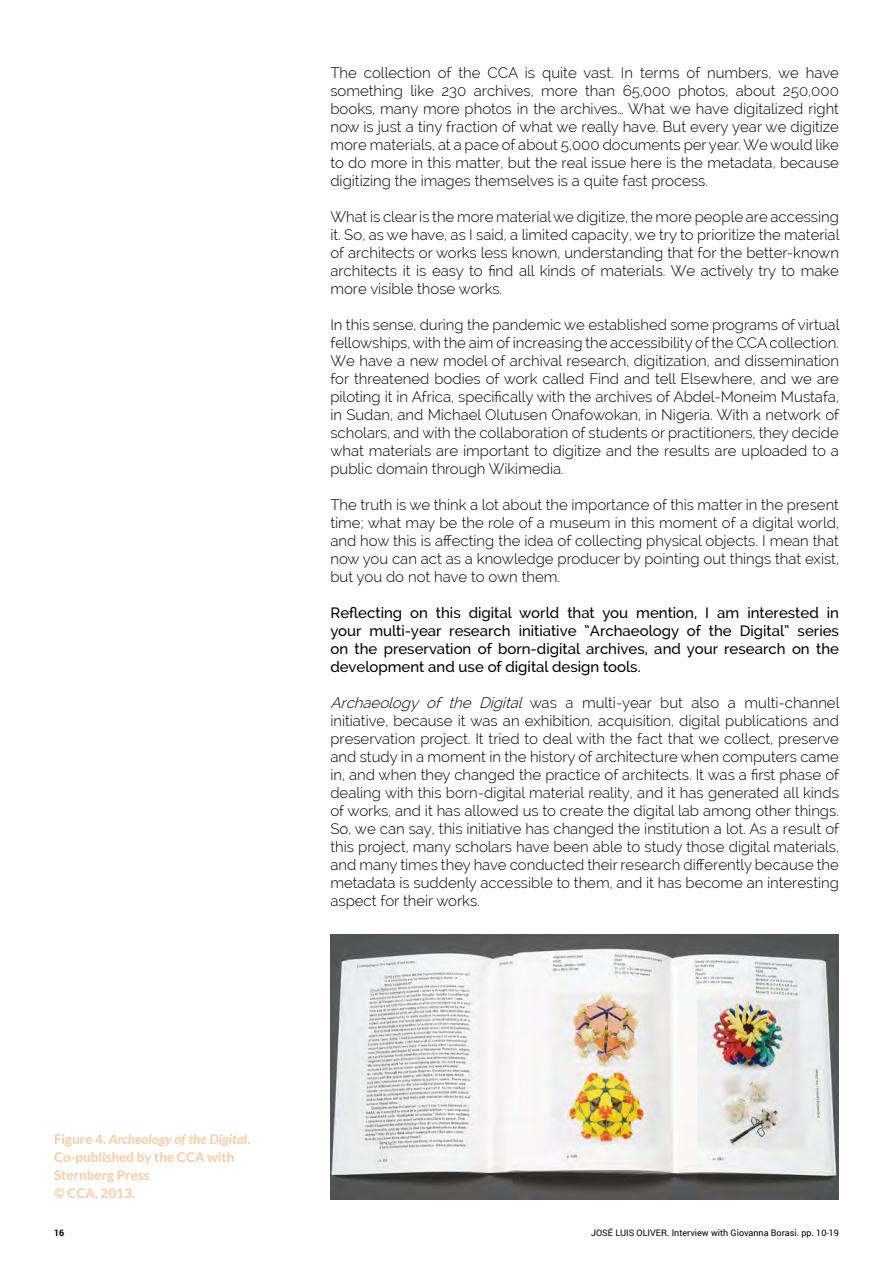
<style>
.page{position:relative;width:893px;height:1263px;background:#fff}
.page>*{position:absolute;margin:0;border:0;box-sizing:border-box;transform-origin:0 0}
.t1{font:300 15px/18px "Raleway";color:#000;text-align:justify}
.t2{font:500 15px/18px "Raleway";color:#000;text-align:justify}
.t3{font:700 13.5px/18px "Lato";color:#fbcba2}
.t4{font:italic 700 13.5px "Lato";color:#fbcba2}
.t5{font:9px "Roboto";color:#000}
.t6{font:700 9px "Roboto";color:#000}
.s1{font-style:italic}
.s2{font-style:normal}
</style>
<div class="page">
<img style="left:330px;top:935px;width:509px;height:264px">
<p class="t1" style="left:330px;top:64px;width:510px">The collection of the CCA is quite vast. In terms of numbers, we have something like 230 archives, more than 65,000 photos, about 250,000 books, many more photos in the archives… What we have digitalized right now is just a tiny fraction of what we really have. But every year we digitize more materials, at a pace of about 5,000 documents per year. We would like to do more in this matter, but the real issue here is the metadata, because digitizing the images themselves is a quite fast process.</p>
<p class="t1" style="left:330px;top:208px;width:510px">What is clear is the more material we digitize, the more people are accessing it. So, as we have, as I said, a limited capacity, we try to prioritize the material of architects or works less known, understanding that for the better-known architects it is easy to find all kinds of materials. We actively try to make more visible those works.</p>
<p class="t1" style="left:330px;top:316px;width:510px">In this sense, during the pandemic we established some programs of virtual fellowships, with the aim of increasing the accessibility of the CCA collection.<br>We have a new model of archival research, digitization, and dissemination for threatened bodies of work called Find and tell Elsewhere, and we are piloting it in Africa, specifically with the archives of Abdel-Moneim Mustafa, in Sudan, and Michael Olutusen Onafowokan, in Nigeria. With a network of scholars, and with the collaboration of students or practitioners, they decide what materials are important to digitize and the results are uploaded to a public domain through Wikimedia.</p>
<p class="t1" style="left:330px;top:496px;width:510px">The truth is we think a lot about the importance of this matter in the present time; what may be the role of a museum in this moment of a digital world, and how this is affecting the idea of collecting physical objects. I mean that now you can act as a knowledge producer by pointing out things that exist, but you do not have to own them.</p>
<p class="t2" style="left:330px;top:604px;width:510px">Reflecting on this digital world that you mention, I am interested in your multi-year research initiative “Archaeology of the Digital” series on the preservation of born-digital archives, and your research on the development and use of digital design tools.</p>
<p class="t1" style="left:330px;top:694px;width:510px"><span class="s1">Archaeology of the Digital</span> was a multi-year but also a multi-channel initiative, because it was an exhibition, acquisition, digital publications and preservation project. It tried to deal with the fact that we collect, preserve and study in a moment in the history of architecture when computers came in, and when they changed the practice of architects. It was a first phase of dealing with this born-digital material reality, and it has generated all kinds of works, and it has allowed us to create the digital lab among other things.<br>So, we can say, this initiative has changed the institution a lot. As a result of this project, many scholars have been able to study those digital materials, and many times they have conducted their research differently because the metadata is suddenly accessible to them, and it has become an interesting aspect for their works.</p>
<p class="t4" style="left:54px;top:1131px;width:198px"><span class="s2">Figure 4.</span> Archeology of the Digital<span class="s2">.</span></p>
<p class="t3" style="left:54px;top:1148px;width:182px">Co-published by the CCA with<br>Sternberg Press</p>
<p class="t3" style="left:54px;top:1184px;width:82px">© CCA, 2013.</p>
<p class="t6" style="left:54px;top:1226px;width:12px">16</p>
<p class="t5" style="left:591px;top:1226px;width:249px">JOSÉ LUIS OLIVER. Interview with Giovanna Borasi. pp. 10-19</p>
</div>
